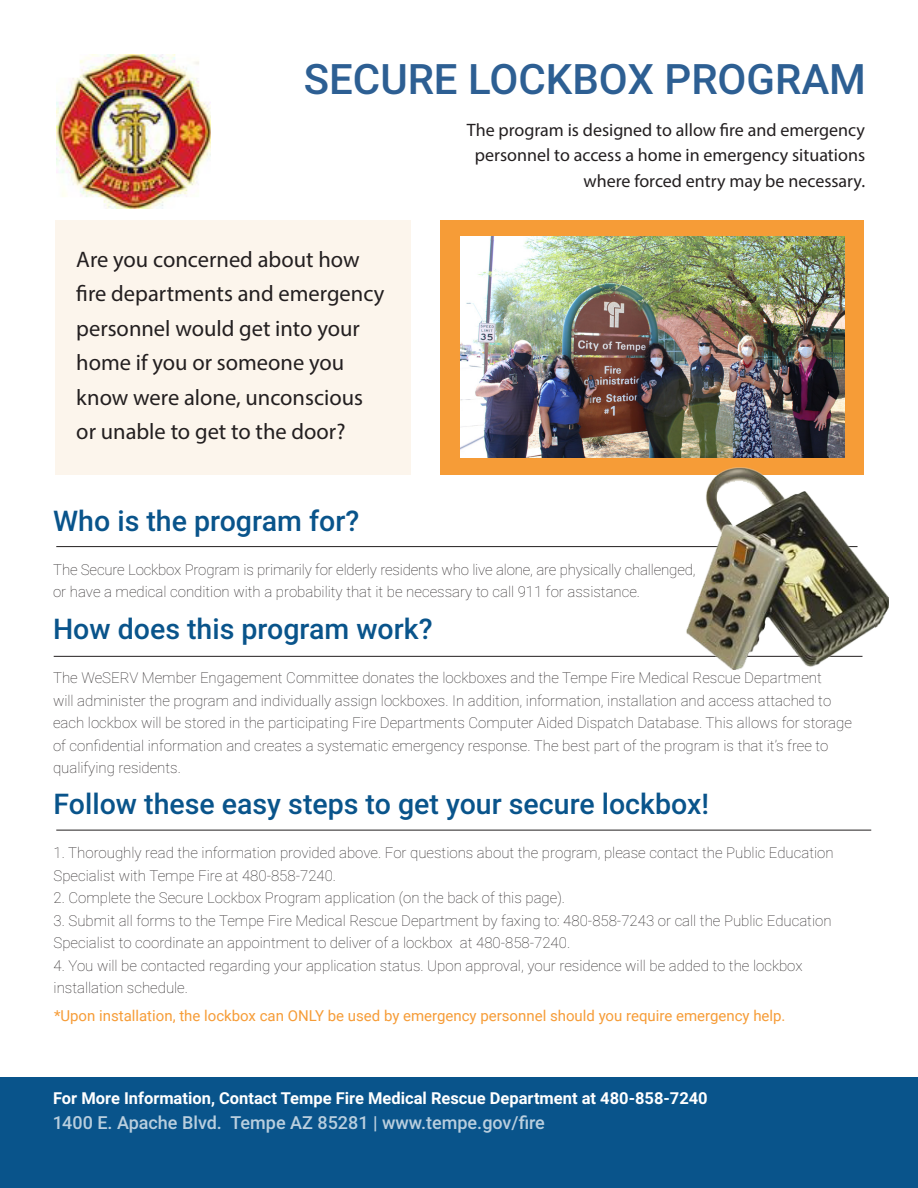
<style>
.page{position:relative;width:918px;height:1188px;background:#fff}
.page>*{position:absolute;margin:0;border:0;box-sizing:border-box;transform-origin:0 0}
.t1{font:500 42px "Roboto";color:#2d5f93}
.t2{font:500 28.5px "Roboto";color:#09548b}
.t3{font:22.5px/34.5px "Myriad Pro";color:#231f20}
.t4{font:18px/25.5px "Myriad Pro";color:#231f20;text-align:right}
.t5{font:500 18px "Roboto";color:#fff}
.t6{font:700 16.5px "Roboto";color:#fff}
.t7{font:100 15px/22.5px "Roboto";color:#231f20}
.t8{font:15px "Roboto";color:#f69c37}
</style>
<div class="page">
<div style="left:441px;top:220px;width:423px;height:255px;background:#f69c37"></div>
<div style="left:55px;top:220px;width:355px;height:255px;background:#fcf5ec"></div>
<img style="left:460px;top:236px;width:385px;height:222px">
<hr style="left:54px;top:656px;width:809px;height:1px;background:#231f20">
<hr style="left:56px;top:830px;width:815px;height:1px;background:#231f20">
<div style="left:1px;top:1078px;width:917px;height:110px;background:#09548b"></div>
<hr style="left:56px;top:546px;width:802px;height:1px;background:#231f20">
<img style="left:670px;top:467px;width:219px;height:203px">
<img style="left:56px;top:54px;width:154px;height:154px">
<p class="t1" style="left:304px;top:50px;width:564px">SECURE LOCKBOX PROGRAM</p>
<p class="t3" style="left:76px;top:241px;width:310px">Are you concerned about how fire departments and emergency personnel would get into your home if you or someone you know were alone, unconscious or unable to get to the door?</p>
<p class="t4" style="left:467px;top:117px;width:400px">The program is designed to allow fire and emergency personnel to access a home in emergency situations where forced entry may be necessary.</p>
<p class="t2" style="left:53px;top:501px;width:308px">Who is the program for?</p>
<p class="t7" style="left:53px;top:558px;width:644px">The Secure Lockbox Program is primarily for elderly residents who live alone, are physically challenged, or have a medical condition with a probability that it be necessary to call 911 for assistance.</p>
<p class="t2" style="left:53px;top:609px;width:381px">How does this program work?</p>
<p class="t7" style="left:53px;top:666px;width:800px">The WeSERV Member Engagement Committee donates the lockboxes and the Tempe Fire Medical Rescue Department<br>will administer the program and individually assign lockboxes. In addition, information, installation and access attached to each lockbox will be stored in the participating Fire Departments Computer Aided Dispatch Database. This allows for storage of confidential information and creates a systematic emergency response. The best part of the program is that it’s free to qualifying residents.</p>
<p class="t2" style="left:54px;top:784px;width:657px">Follow these easy steps to get your secure lockbox!</p>
<p class="t7" style="left:54px;top:841px;width:782px">1. Thoroughly read the information provided above. For questions about the program, please contact the Public Education<br>Specialist with Tempe Fire at 480-858-7240.</p>
<p class="t7" style="left:54px;top:886px;width:513px">2. Complete the Secure Lockbox Program application (on the back of this page).</p>
<p class="t7" style="left:54px;top:909px;width:780px">3. Submit all forms to the Tempe Fire Medical Rescue Department by faxing to: 480-858-7243 or call the Public Education<br>Specialist to coordinate an appointment to deliver of a lockbox at 480-858-7240.</p>
<p class="t7" style="left:54px;top:954px;width:751px">4. You will be contacted regarding your application status. Upon approval, your residence will be added to the lockbox installation schedule.</p>
<p class="t8" style="left:54px;top:1005px;width:733px">*Upon installation, the lockbox can ONLY be used by emergency personnel should you require emergency help.</p>
<p class="t6" style="left:53px;top:1087px;width:656px">For More Information, Contact Tempe Fire Medical Rescue Department at 480-858-7240</p>
<p class="t5" style="left:52px;top:1110px;width:494px">1400 E. Apache Blvd. Tempe AZ 85281 | www.tempe.gov/fire</p>
</div>
